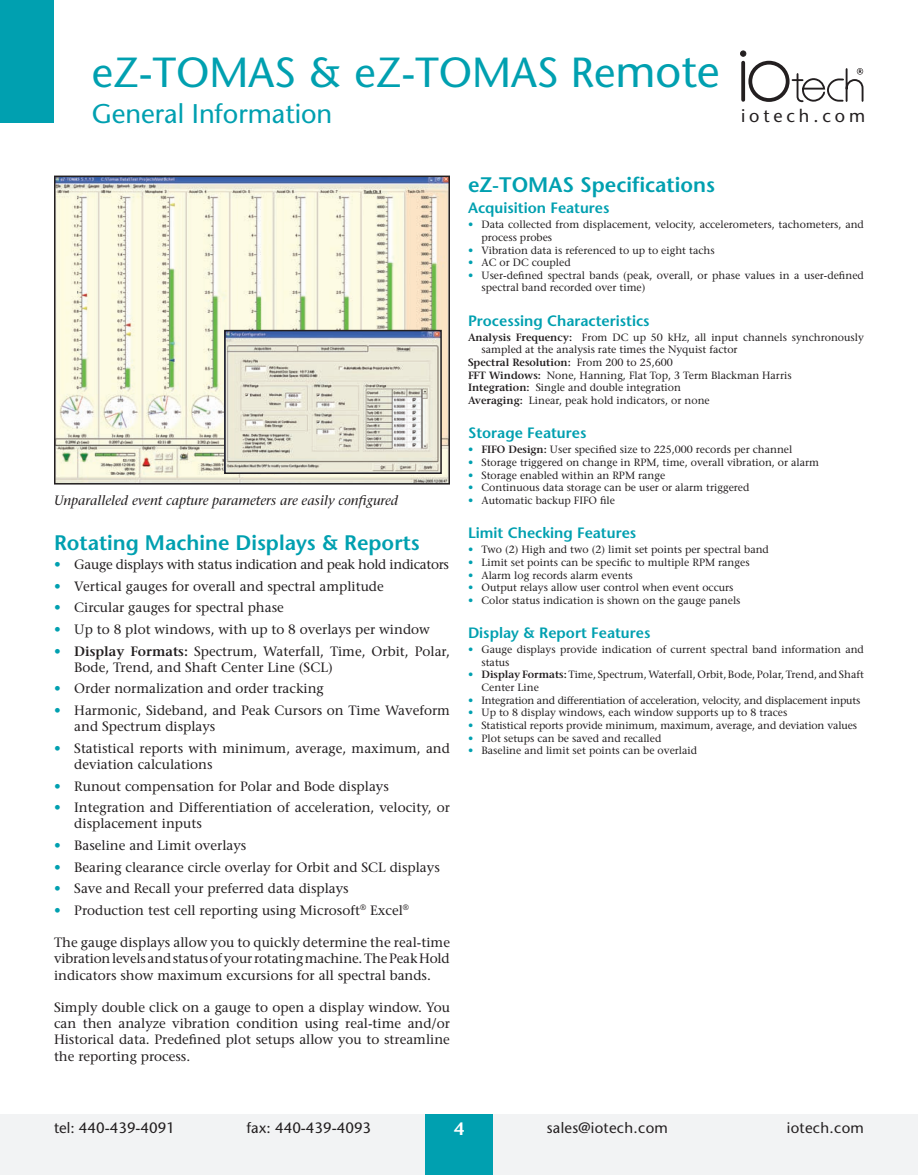
<style>
.page{position:relative;width:918px;height:1175px;background:#fff}
.page>*{position:absolute;margin:0;border:0;box-sizing:border-box;transform-origin:0 0}
.t1{font:42px "Stone Sans";color:#00a0b0}
.t2{font:27px "Stone Sans";color:#00a0b0}
.t3{font:600 21px "Stone Sans";color:#00a0b0}
.t4{font:18px "Stone Sans";letter-spacing:.215em;color:#231f20}
.t5{font:600 18px "Stone Sans";color:#fff}
.t6{font:600 15px "Stone Sans";color:#00a0b0}
.t7{font:15px "Stone Sans";letter-spacing:.01em;color:#231f20}
.t8{font:13.5px/16.2px "Stone Serif";color:#231f20}
.t9{font:13.5px "Stone Serif";letter-spacing:-.025em;color:#231f20}
.t10{font:italic 13.5px "Stone Serif";color:#231f20}
.t11{font:10.5px/12.6px "Stone Serif";color:#231f20}
.t12{font:10.5px "Stone Serif";letter-spacing:-.02em;color:#231f20}
.t13{font:600 10.5px "Stone Serif";color:#231f20}
.s1{font-size:45px}
.s2{color:#00a0b0}
.s3{font-weight:600}
.s4{font-weight:400}
</style>
<div class="page">
<div style="left:748px;top:61px;width:42px;height:41px;border:4px solid #231f20;border-radius:50%"></div>
<svg style="left:741px;top:63px;width:4px;height:37px"></svg>
<svg style="left:740px;top:51px;width:6px;height:5px"></svg>
<svg style="left:793px;top:68px;width:71px;height:35px"></svg>
<div style="left:0;top:1114px;width:918px;height:60px;background:#f2f3f4"></div>
<div style="left:425px;top:1114px;width:68px;height:60px;background:#00a0b0"></div>
<div style="left:0;top:0;width:54px;height:122px;background:#00a0b0"></div>
<img style="left:57px;top:179px;width:390px;height:302px">
<div style="left:54px;top:176px;width:396px;height:308px;border:2px solid #231f20"></div>
<img style="left:227px;top:333px;width:212px;height:138px">
<div style="left:224px;top:330px;width:218px;height:144px;border:2px solid #231f20"></div>
<h1 class="t1" style="left:92px;top:46px;width:629px">eZ-TOMAS &amp; eZ-TOMAS Re<span class="s1">mote</span></h1>
<h2 class="t2" style="left:92px;top:96px;width:242px">General Information</h2>
<h3 class="t4" style="left:741px;top:105px;width:126px">iotech.com</h3>
<p class="t10" style="left:54px;top:492px;width:346px">Unparalleled event capture parameters are easily configured</p>
<h3 class="t3" style="left:54px;top:530px;width:367px">Rotating Machine Displays &amp; Reports</h3>
<p class="t9" style="left:54px;top:556px;width:397px"><span class="s2">•</span> Gauge displays with status indication and peak hold indicators</p>
<p class="t8" style="left:54px;top:578px;width:331px"><span class="s2">•</span> Vertical gauges for overall and spectral amplitude</p>
<p class="t8" style="left:54px;top:599px;width:231px"><span class="s2">•</span> Circular gauges for spectral phase</p>
<p class="t8" style="left:54px;top:621px;width:377px"><span class="s2">•</span> Up to 8 plot windows, with up to 8 overlays per window</p>
<p class="t8" style="left:74px;top:642px;width:377px;text-indent:-20px"><span class="s2">•</span> <span class="s3">Display Formats:</span> Spectrum, Waterfall, Time, Orbit, Polar,<br>Bode, Trend, and Shaft Center Line (SCL)</p>
<p class="t8" style="left:54px;top:680px;width:271px"><span class="s2">•</span> Order normalization and order tracking</p>
<p class="t8" style="left:74px;top:702px;width:377px;text-indent:-20px"><span class="s2">•</span> Harmonic, Sideband, and Peak Cursors on Time Waveform and Spectrum displays</p>
<p class="t8" style="left:74px;top:740px;width:377px;text-indent:-20px"><span class="s2">•</span> Statistical reports with minimum, average, maximum, and deviation calculations</p>
<p class="t8" style="left:54px;top:777px;width:336px"><span class="s2">•</span> Runout compensation for Polar and Bode displays</p>
<p class="t8" style="left:74px;top:799px;width:377px;text-indent:-20px"><span class="s2">•</span> Integration and Differentiation of acceleration, velocity, or displacement inputs</p>
<p class="t8" style="left:54px;top:837px;width:194px"><span class="s2">•</span> Baseline and Limit overlays</p>
<p class="t8" style="left:54px;top:858px;width:387px"><span class="s2">•</span> Bearing clearance circle overlay for Orbit and SCL displays</p>
<p class="t8" style="left:54px;top:880px;width:296px"><span class="s2">•</span> Save and Recall your preferred data displays</p>
<p class="t8" style="left:54px;top:902px;width:357px"><span class="s2">•</span> Production test cell reporting using Microsoft<sup>®</sup> Excel<sup>®</sup></p>
<p class="t8" style="left:54px;top:934px;width:398px;text-align:justify">The gauge displays allow you to quickly determine the real-time vibration levels and status of your rotating machine. The Peak Hold indicators show maximum excursions for all spectral bands.</p>
<p class="t8" style="left:54px;top:999px;width:398px;text-align:justify">Simply double click on a gauge to open a display window. You can then analyze vibration condition using real-time and/or Historical data. Predefined plot setups allow you to streamline the reporting process.</p>
<h3 class="t3" style="left:468px;top:172px;width:249px">eZ-TOMAS Specifications</h3>
<h3 class="t6" style="left:468px;top:198px;width:143px">Acquisition Features</h3>
<p class="t11" style="left:482px;top:218px;width:384px;text-indent:-14px"><span class="s2">•</span> Data collected from displacement, velocity, accelerometers, tachometers, and process probes</p>
<p class="t11" style="left:468px;top:243px;width:248px"><span class="s2">•</span> Vibration data is referenced to up to eight tachs</p>
<p class="t11" style="left:468px;top:256px;width:104px"><span class="s2">•</span> AC or DC coupled</p>
<p class="t11" style="left:482px;top:269px;width:384px;text-indent:-14px"><span class="s2">•</span> User-defined spectral bands (peak, overall, or phase values in a user-defined spectral band recorded over time)</p>
<h3 class="t6" style="left:468px;top:311px;width:183px">Processing Characteristics</h3>
<p class="t11" style="left:468px;top:331px;width:397px"><span class="s3">Analysis Frequency:</span> From DC up 50 kHz, all input channels synchronously</p>
<p class="t11" style="left:482px;top:343px;width:258px">sampled at the analysis rate times the Nyquist factor</p>
<p class="t13" style="left:468px;top:356px;width:206px">Spectral Resolution: <span class="s4">From 200 to 25,600</span></p>
<p class="t11" style="left:468px;top:368px;width:325px"><span class="s3">FFT Windows:</span> None, Hanning, Flat Top, 3 Term Blackman Harris</p>
<p class="t11" style="left:468px;top:381px;width:214px"><span class="s3">Integration:</span> Single and double integration</p>
<p class="t11" style="left:468px;top:394px;width:243px"><span class="s3">Averaging:</span> Linear, peak hold indicators, or none</p>
<h3 class="t6" style="left:468px;top:423px;width:120px">Storage Features</h3>
<p class="t11" style="left:468px;top:443px;width:326px"><span class="s2">•</span> <span class="s3">FIFO Design:</span> User specified size to 225,000 records per channel</p>
<p class="t11" style="left:468px;top:456px;width:353px"><span class="s2">•</span> Storage triggered on change in RPM, time, overall vibration, or alarm</p>
<p class="t11" style="left:468px;top:468px;width:199px"><span class="s2">•</span> Storage enabled within an RPM range</p>
<p class="t11" style="left:468px;top:481px;width:283px"><span class="s2">•</span> Continuous data storage can be user or alarm triggered</p>
<p class="t11" style="left:468px;top:494px;width:149px"><span class="s2">•</span> Automatic backup FIFO file</p>
<h3 class="t6" style="left:468px;top:523px;width:170px">Limit Checking Features</h3>
<p class="t11" style="left:468px;top:543px;width:302px"><span class="s2">•</span> Two (2) High and two (2) limit set points per spectral band</p>
<p class="t11" style="left:468px;top:556px;width:283px"><span class="s2">•</span> Limit set points can be specific to multiple RPM ranges</p>
<p class="t11" style="left:468px;top:568px;width:166px"><span class="s2">•</span> Alarm log records alarm events</p>
<p class="t11" style="left:468px;top:581px;width:267px"><span class="s2">•</span> Output relays allow user control when event occurs</p>
<p class="t11" style="left:468px;top:593px;width:274px"><span class="s2">•</span> Color status indication is shown on the gauge panels</p>
<h3 class="t6" style="left:468px;top:623px;width:184px">Display &amp; Report Features</h3>
<p class="t11" style="left:482px;top:643px;width:384px;text-indent:-14px"><span class="s2">•</span> Gauge displays provide indication of current spectral band information and status</p>
<p class="t11" style="left:482px;top:668px;width:384px;text-indent:-14px"><span class="s2">•</span> <span class="s3">Display Formats:</span> Time, Spectrum, Waterfall, Orbit, Bode, Polar, Trend, and Shaft<br>Center Line</p>
<p class="t12" style="left:468px;top:693px;width:394px"><span class="s2">•</span> Integration and differentiation of acceleration, velocity, and displacement inputs</p>
<p class="t11" style="left:468px;top:706px;width:321px"><span class="s2">•</span> Up to 8 display windows, each window supports up to 8 traces</p>
<p class="t11" style="left:468px;top:719px;width:391px"><span class="s2">•</span> Statistical reports provide minimum, maximum, average, and deviation values</p>
<p class="t11" style="left:468px;top:731px;width:195px"><span class="s2">•</span> Plot setups can be saved and recalled</p>
<p class="t11" style="left:468px;top:744px;width:231px"><span class="s2">•</span> Baseline and limit set points can be overlaid</p>
<h3 class="t7" style="left:54px;top:1118px;width:123px">tel: 440-439-4091</h3>
<h3 class="t7" style="left:247px;top:1118px;width:126px">fax: 440-439-4093</h3>
<h3 class="t5" style="left:454px;top:1117px;width:12px">4</h3>
<h3 class="t7" style="left:547px;top:1118px;width:123px">sales@iotech.com</h3>
<h3 class="t7" style="left:787px;top:1118px;width:79px">iotech.com</h3>
</div>
